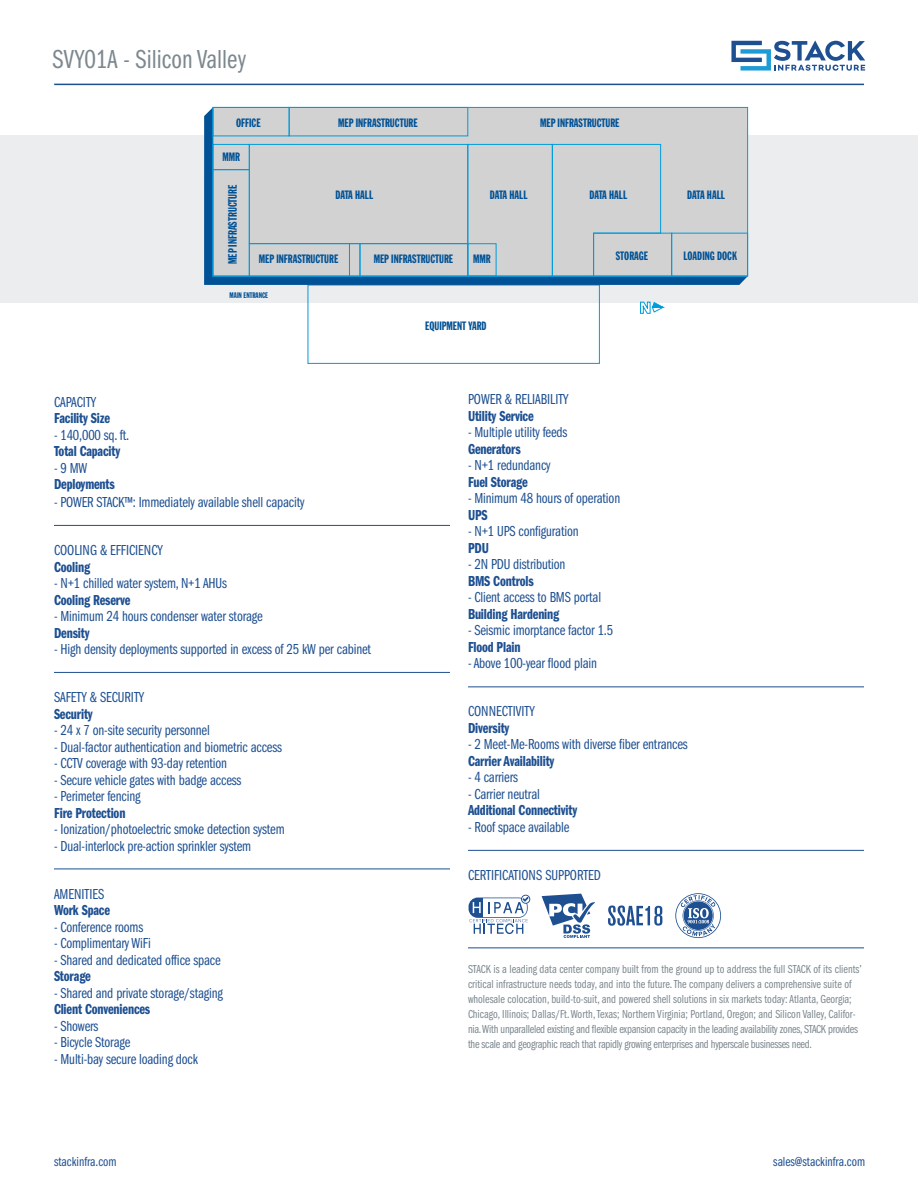
<style>
.page{position:relative;width:918px;height:1188px;background:#fff}
.page>*{position:absolute;margin:0;border:0;box-sizing:border-box;transform-origin:0 0}
.t1{font:27px "Franklin Gothic LT Pro Bk Cm";color:#7c878e}
.t2{font:15px "Franklin Gothic LT Pro Bk Cm";letter-spacing:-.01em;color:#1d4f91}
.t3{font:15px "Franklin Gothic LT Pro Dm Cm";letter-spacing:-.01em;color:#1d4f91}
.t4{font:13.5px "Franklin Gothic LT Pro Bk Cm";color:#1d4f91}
.t5{font:12px/15px "Franklin Gothic LT Pro Bk Cm";color:#7c878e}
.t6{font:12px "Franklin Gothic Extra Cond";color:#005195}
.t7{font:7.95px "Franklin Gothic Extra Cond";color:#005195}
</style>
<div class="page">
<div style="left:0;top:135px;width:918px;height:168px;background:#ebedee"></div>
<hr style="left:54px;top:525px;width:396px;height:1px;background:#1d4f91">
<hr style="left:54px;top:672px;width:396px;height:1px;background:#1d4f91">
<hr style="left:54px;top:869px;width:396px;height:1px;background:#1d4f91">
<hr style="left:468px;top:686px;width:396px;height:1px;background:#1d4f91">
<hr style="left:468px;top:850px;width:396px;height:1px;background:#1d4f91">
<hr style="left:468px;top:947px;width:396px;height:1px;background:#1d4f91">
<svg style="left:469px;top:895px;width:61px;height:39px"></svg>
<svg style="left:675px;top:893px;width:46px;height:45px"></svg>
<svg style="left:542px;top:894px;width:53px;height:44px"></svg>
<svg style="left:608px;top:905px;width:54px;height:21px"></svg>
<svg style="left:731px;top:40px;width:134px;height:31px"></svg>
<hr style="left:54px;top:84px;width:810px;height:1px;background:#1d4f91">
<div style="left:308px;top:285px;width:292px;height:79px;border:1px solid #009cdb"></div>
<svg style="left:204px;top:107px;width:544px;height:178px;background:#085d9e"></svg>
<div style="left:213px;top:107px;width:535px;height:167px;background:#d2d2d2"></div>
<div style="left:552px;top:144px;width:109px;height:132px;background:#d2d2d2"></div>
<div style="left:213px;top:107px;width:76px;height:29px;border:1px solid #009cdb"></div>
<div style="left:213px;top:144px;width:36px;height:26px;border:1px solid #009cdb"></div>
<div style="left:349px;top:243px;width:11px;height:33px;border:1px solid #009cdb"></div>
<svg style="left:672px;top:233px;width:76px;height:43px;background:#c7cfd2"></svg>
<div style="left:249px;top:144px;width:219px;height:100px;border:1px solid #009cdb"></div>
<div style="left:289px;top:107px;width:179px;height:29px;border:1px solid #009cdb"></div>
<div style="left:213px;top:169px;width:36px;height:107px;border:1px solid #009cdb"></div>
<div style="left:249px;top:243px;width:101px;height:33px;border:1px solid #009cdb"></div>
<div style="left:360px;top:243px;width:108px;height:33px;border:1px solid #009cdb"></div>
<div style="left:593px;top:233px;width:79px;height:43px;border:1px solid #009cdb"></div>
<svg style="left:640px;top:302px;width:23px;height:12px"></svg>
<h1 class="t1" style="left:53px;top:44px;width:195px">SVY01A - Silicon Valley</h1>
<p class="t6" style="left:236px;top:116px;width:26px">OFFICE</p>
<p class="t6" style="left:222px;top:151px;width:19px">MMR</p>
<p class="t6" style="left:338px;top:117px;width:81px">MEP INFRASTRUCTURE</p>
<p class="t6" style="left:540px;top:117px;width:81px">MEP INFRASTRUCTURE</p>
<p class="t6" style="left:226px;top:264px;width:81px;rotate:-90deg">MEP INFRASTRUCTURE</p>
<p class="t6" style="left:335px;top:189px;width:39px">DATA HALL</p>
<p class="t6" style="left:490px;top:189px;width:39px">DATA HALL</p>
<p class="t6" style="left:589px;top:189px;width:39px">DATA HALL</p>
<p class="t6" style="left:687px;top:189px;width:39px">DATA HALL</p>
<p class="t6" style="left:259px;top:252px;width:81px">MEP INFRASTRUCTURE</p>
<p class="t6" style="left:683px;top:249px;width:55px">LOADING DOCK</p>
<p class="t6" style="left:616px;top:249px;width:34px">STORAGE</p>
<p class="t6" style="left:374px;top:252px;width:81px">MEP INFRASTRUCTURE</p>
<p class="t6" style="left:473px;top:252px;width:19px">MMR</p>
<p class="t7" style="left:230px;top:291px;width:40px">MAIN ENTRANCE</p>
<p class="t2" style="left:54px;top:393px;width:44px">CAPACITY</p>
<p class="t3" style="left:54px;top:410px;width:58px">Facility Size</p>
<p class="t2" style="left:54px;top:426px;width:77px">- 140,000 sq. ft.</p>
<p class="t3" style="left:54px;top:443px;width:68px">Total Capacity</p>
<p class="t2" style="left:54px;top:459px;width:35px">- 9 MW</p>
<p class="t3" style="left:54px;top:476px;width:62px">Deployments</p>
<p class="t2" style="left:54px;top:494px;width:252px">- POWER STACK™: Immediately available shell capacity</p>
<p class="t2" style="left:54px;top:542px;width:110px">COOLING &amp; EFFICIENCY</p>
<p class="t3" style="left:54px;top:558px;width:38px">Cooling</p>
<p class="t2" style="left:54px;top:575px;width:174px">- N+1 chilled water system, N+1 AHUs</p>
<p class="t3" style="left:54px;top:591px;width:78px">Cooling Reserve</p>
<p class="t2" style="left:54px;top:608px;width:210px">- Minimum 24 hours condenser water storage</p>
<p class="t3" style="left:54px;top:624px;width:37px">Density</p>
<p class="t2" style="left:54px;top:641px;width:319px">- High density deployments supported in excess of 25 kW per cabinet</p>
<p class="t2" style="left:54px;top:689px;width:92px">SAFETY &amp; SECURITY</p>
<p class="t3" style="left:54px;top:705px;width:40px">Security</p>
<p class="t2" style="left:54px;top:722px;width:157px">- 24 x 7 on-site security personnel</p>
<p class="t2" style="left:54px;top:738px;width:230px">- Dual-factor authentication and biometric access</p>
<p class="t2" style="left:54px;top:755px;width:175px">- CCTV coverage with 93-day retention</p>
<p class="t2" style="left:54px;top:771px;width:189px">- Secure vehicle gates with badge access</p>
<p class="t2" style="left:54px;top:788px;width:88px">- Perimeter fencing</p>
<p class="t3" style="left:54px;top:804px;width:73px">Fire Protection</p>
<p class="t2" style="left:54px;top:821px;width:232px">- Ionization/photoelectric smoke detection system</p>
<p class="t2" style="left:54px;top:837px;width:199px">- Dual-interlock pre-action sprinkler system</p>
<p class="t2" style="left:54px;top:885px;width:52px">AMENITIES</p>
<p class="t3" style="left:54px;top:902px;width:57px">Work Space</p>
<p class="t2" style="left:54px;top:918px;width:91px">- Conference rooms</p>
<p class="t2" style="left:54px;top:935px;width:98px">- Complimentary WiFi</p>
<p class="t2" style="left:54px;top:951px;width:168px">- Shared and dedicated office space</p>
<p class="t3" style="left:54px;top:968px;width:38px">Storage</p>
<p class="t2" style="left:54px;top:984px;width:170px">- Shared and private storage/staging</p>
<p class="t3" style="left:54px;top:1001px;width:98px">Client Conveniences</p>
<p class="t2" style="left:54px;top:1017px;width:46px">- Showers</p>
<p class="t2" style="left:54px;top:1034px;width:78px">- Bicycle Storage</p>
<p class="t2" style="left:54px;top:1050px;width:146px">- Multi-bay secure loading dock</p>
<p class="t6" style="left:425px;top:320px;width:63px">EQUIPMENT YARD</p>
<p class="t2" style="left:468px;top:391px;width:102px">POWER &amp; RELIABILITY</p>
<p class="t3" style="left:468px;top:408px;width:67px">Utility Service</p>
<p class="t2" style="left:468px;top:424px;width:101px">- Multiple utility feeds</p>
<p class="t3" style="left:468px;top:441px;width:54px">Generators</p>
<p class="t2" style="left:468px;top:457px;width:84px">- N+1 redundancy</p>
<p class="t3" style="left:468px;top:474px;width:61px">Fuel Storage</p>
<p class="t2" style="left:468px;top:490px;width:154px">- Minimum 48 hours of operation</p>
<p class="t3" style="left:468px;top:507px;width:21px">UPS</p>
<p class="t2" style="left:468px;top:523px;width:112px">- N+1 UPS configuration</p>
<p class="t3" style="left:468px;top:540px;width:22px">PDU</p>
<p class="t2" style="left:468px;top:556px;width:99px">- 2N PDU distribution</p>
<p class="t3" style="left:468px;top:573px;width:67px">BMS Controls</p>
<p class="t2" style="left:468px;top:589px;width:135px">- Client access to BMS portal</p>
<p class="t3" style="left:468px;top:606px;width:93px">Building Hardening</p>
<p class="t2" style="left:468px;top:622px;width:147px">- Seismic imorptance factor 1.5</p>
<p class="t3" style="left:468px;top:639px;width:54px">Flood Plain</p>
<p class="t2" style="left:468px;top:655px;width:131px">- Above 100-year flood plain</p>
<p class="t2" style="left:468px;top:703px;width:68px">CONNECTIVITY</p>
<p class="t3" style="left:468px;top:720px;width:43px">Diversity</p>
<p class="t2" style="left:468px;top:736px;width:221px">- 2 Meet-Me-Rooms with diverse fiber entrances</p>
<p class="t3" style="left:468px;top:753px;width:88px">Carrier Availability</p>
<p class="t2" style="left:468px;top:769px;width:51px">- 4 carriers</p>
<p class="t2" style="left:468px;top:786px;width:73px">- Carrier neutral</p>
<p class="t3" style="left:468px;top:802px;width:111px">Additional Connectivity</p>
<p class="t2" style="left:468px;top:819px;width:103px">- Roof space available</p>
<p class="t2" style="left:468px;top:867px;width:135px">CERTIFICATIONS SUPPORTED</p>
<p class="t5" style="left:468px;top:962px;width:395px">STACK is a leading data center company built from the ground up to address the full STACK of its clients’ critical infrastructure needs today, and into the future. The company delivers a comprehensive suite of wholesale colocation, build-to-suit, and powered shell solutions in six markets today: Atlanta, Georgia; Chicago, Illinois; Dallas/Ft. Worth, Texas; Northern Virginia; Portland, Oregon; and Silicon Valley, Califor&shy;nia. With unparalleled existing and flexible expansion capacity in the leading availability zones, STACK provides the scale and geographic reach that rapidly growing enterprises and hyperscale businesses need.</p>
<p class="t4" style="left:54px;top:1154px;width:64px">stackinfra.com</p>
<p class="t4" style="left:773px;top:1154px;width:93px">sales@stackinfra.com</p>
</div>
